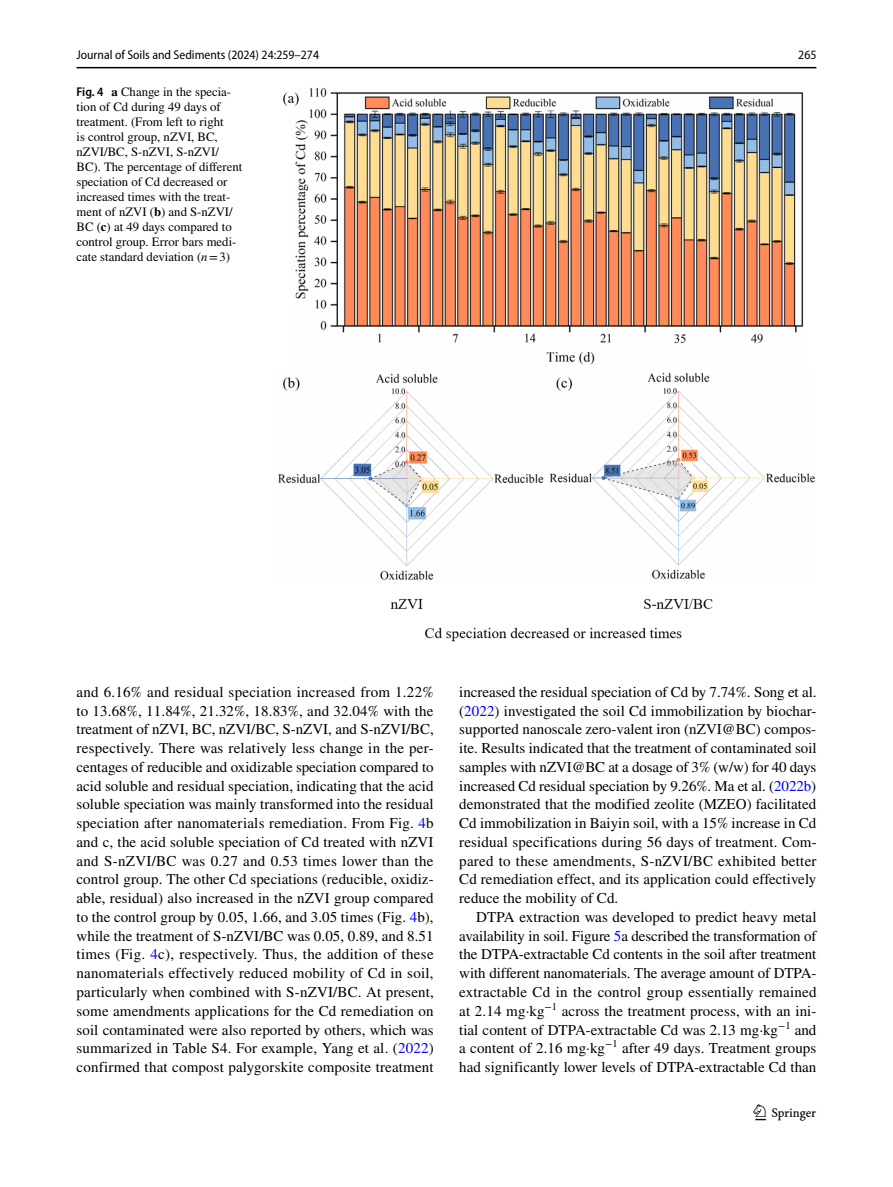
<style>
.page{position:relative;width:893px;height:1187px;background:#fff}
.page>*{position:absolute;margin:0;border:0;box-sizing:border-box;transform-origin:0 0}
.t1{font:22.5px "Springnew Regular 3";color:#000}
.t2{font:15px/18.8px "STIX";letter-spacing:.005em;color:#000;text-align:justify}
.t3{font:12.75px/15px "STIX";color:#000}
.t4{font:semi-condensed 12.75px "Myriad Pro";color:#000}
.s1{font-family:"Myriad Pro";font-weight:600;font-stretch:semi-condensed}
.s2{font-weight:700}
.s3{font-style:italic}
.s4{color:#00f}
</style>
<div class="page">
<hr style="left:77px;top:67px;width:739px;height:1px;background:#000">
<img style="left:278px;top:87px;width:538px;height:555px">
<p class="t4" style="left:77px;top:48px;width:244px">Journal of Soils and Sediments (2024) 24:259–274</p>
<p class="t4" style="left:798px;top:48px;width:20px">265</p>
<p class="t3" style="left:77px;top:85px;width:167px"><span class="s1">Fig. 4</span> <span class="s2">a</span> Change in the specia&shy;tion of Cd during 49 days of treatment. (From left to right<br>is control group, nZVI, BC, nZVI/BC, S-nZVI, S-nZVI/<br>BC). The percentage of different speciation of Cd decreased or increased times with the treat&shy;ment of nZVI (<span class="s2">b</span>) and S-nZVI/<br>BC (<span class="s2">c</span>) at 49 days compared to control group. Error bars medi&shy;cate standard deviation (<span class="s3">n</span>=3)</p>
<p class="t2" style="left:77px;top:683px;width:359px">and 6.16% and residual speciation increased from 1.22% to 13.68%, 11.84%, 21.32%, 18.83%, and 32.04% with the treatment of nZVI, BC, nZVI/BC, S-nZVI, and S-nZVI/BC, respectively. There was relatively less change in the per&shy;centages of reducible and oxidizable speciation compared to acid soluble and residual speciation, indicating that the acid soluble speciation was mainly transformed into the residual speciation after nanomaterials remediation. From Fig. <span class="s4">4</span>b and c, the acid soluble speciation of Cd treated with nZVI and S-nZVI/BC was 0.27 and 0.53 times lower than the control group. The other Cd speciations (reducible, oxidiz&shy;able, residual) also increased in the nZVI group compared to the control group by 0.05, 1.66, and 3.05 times (Fig. <span class="s4">4</span>b), while the treatment of S-nZVI/BC was 0.05, 0.89, and 8.51 times (Fig. <span class="s4">4</span>c), respectively. Thus, the addition of these nanomaterials effectively reduced mobility of Cd in soil, particularly when combined with S-nZVI/BC. At present, some amendments applications for the Cd remediation on soil contaminated were also reported by others, which was summarized in Table S4. For example, Yang et al. (<span class="s4">2022</span>) confirmed that compost palygorskite composite treatment</p>
<p class="t2" style="left:459px;top:683px;width:359px">increased the residual speciation of Cd by 7.74%. Song et al. (<span class="s4">2022</span>) investigated the soil Cd immobilization by biochar&shy;supported nanoscale zero-valent iron (nZVI@BC) compos&shy;ite. Results indicated that the treatment of contaminated soil samples with nZVI@BC at a dosage of 3% (w/w) for 40 days increased Cd residual speciation by 9.26%. Ma et al. (<span class="s4">2022b</span>) demonstrated that the modified zeolite (MZEO) facilitated Cd immobilization in Baiyin soil, with a 15% increase in Cd residual specifications during 56 days of treatment. Com&shy;pared to these amendments, S-nZVI/BC exhibited better Cd remediation effect, and its application could effectively reduce the mobility of Cd.</p>
<p class="t2" style="left:459px;top:908px;width:359px;text-indent:17px">DTPA extraction was developed to predict heavy metal availability in soil. Figure <span class="s4">5</span>a described the transformation of the DTPA-extractable Cd contents in the soil after treatment with different nanomaterials. The average amount of DTPA&shy;extractable Cd in the control group essentially remained at 2.14 mg·kg<sup>−1</sup> across the treatment process, with an ini&shy;tial content of DTPA-extractable Cd was 2.13 mg·kg<sup>−1</sup> and a content of 2.16 mg·kg<sup>−1</sup> after 49 days. Treatment groups had significantly lower levels of DTPA-extractable Cd than</p>
<h1 class="t1" style="left:755px;top:1104px;width:62px">1 3</h1>
</div>
